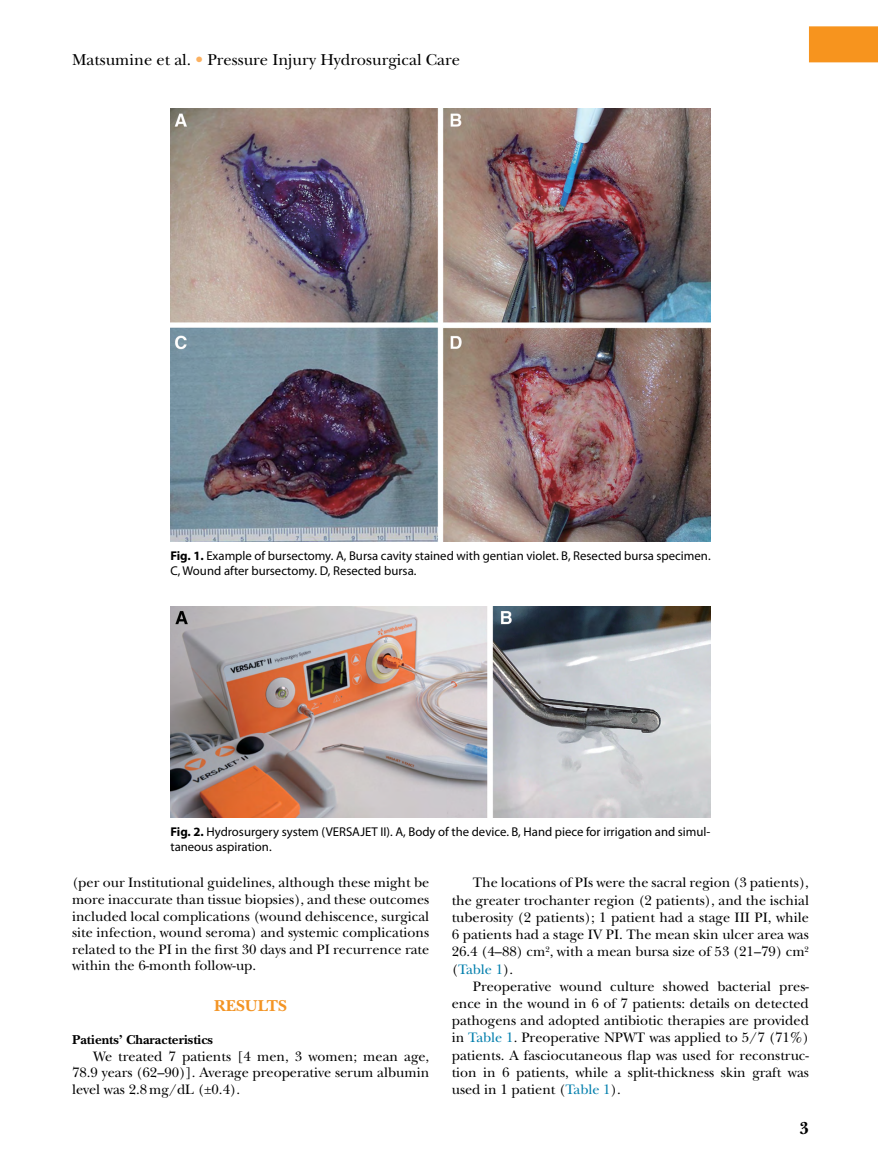
<style>
.page{position:relative;width:878px;height:1175px;background:#fff}
.page>*{position:absolute;margin:0;border:0;box-sizing:border-box;transform-origin:0 0}
.t1{font:700 18px "New Baskerville Std";color:#000}
.t2{font:16.5px "New Baskerville Std";color:#000}
.t3{font:700 16.5px "New Baskerville Std";color:#f39424}
.t4{font:14.25px/17.2px "New Baskerville Std";color:#000;text-align:justify}
.t5{font:700 13.5px "New Baskerville Std";color:#000}
.t6{font:12.75px/15px "Myriad Pro";color:#000}
.s1{color:#fbb161}
.s2{font-weight:700}
.s3{color:#017eac}
</style>
<div class="page">
<div style="left:808px;top:26px;width:70px;height:36px;background:#f7941e"></div>
<img style="left:170px;top:108px;width:540px;height:433px">
<img style="left:170px;top:606px;width:540px;height:211px">
<p class="t2" style="left:72px;top:50px;width:389px">Matsumine et al. <span class="s1">•</span> Pressure Injury Hydrosurgical Care</p>
<p class="t6" style="left:170px;top:548px;width:542px"><span class="s2">Fig. 1.</span> Example of bursectomy. A, Bursa cavity stained with gentian violet. B, Resected bursa specimen.<br>C, Wound after bursectomy. D, Resected bursa.</p>
<p class="t6" style="left:170px;top:823px;width:541px"><span class="s2">Fig. 2.</span> Hydrosurgery system (VERSAJET II). A, Body of the device. B, Hand piece for irrigation and simul&shy;taneous aspiration.</p>
<p class="t4" style="left:72px;top:874px;width:359px;line-height:16.6px">(per our Institutional guidelines, although these might be more inaccurate than tissue biopsies), and these outcomes included local complications (wound dehiscence, surgical site infection, wound seroma) and systemic complications related to the PI in the first 30 days and PI recurrence rate within the 6-month follow-up.</p>
<p class="t3" style="left:214px;top:996px;width:74px">RESULTS</p>
<p class="t5" style="left:72px;top:1031px;width:142px">Patients’ Characteristics</p>
<p class="t4" style="left:72px;top:1047px;width:359px;line-height:16.6px;text-indent:21px">We treated 7 patients [4 men, 3 women; mean age, 78.9 years (62–90)]. Average preoperative serum albumin level was 2.8mg/dL (±0.4).</p>
<p class="t4" style="left:451px;top:874px;width:359px;text-indent:21px">The locations of PIs were the sacral region (3 patients), the greater trochanter region (2 patients), and the ischial tuberosity (2 patients); 1 patient had a stage III PI, while 6 patients had a stage IV PI. The mean skin ulcer area was 26.4 (4–88) cm<sup>2</sup>, with a mean bursa size of 53 (21–79) cm<sup>2 </sup>(<span class="s3">Table 1</span>).</p>
<p class="t4" style="left:451px;top:977px;width:359px;text-indent:21px">Preoperative wound culture showed bacterial pres&shy;ence in the wound in 6 of 7 patients: details on detected pathogens and adopted antibiotic therapies are provided in <span class="s3">Table 1</span>. Preoperative NPWT was applied to 5/7 (71%) patients. A fasciocutaneous flap was used for reconstruc&shy;tion in 6 patients, while a split-thickness skin graft was used in 1 patient (<span class="s3">Table 1</span>).</p>
<p class="t1" style="left:799px;top:1118px;width:11px">3</p>
</div>
